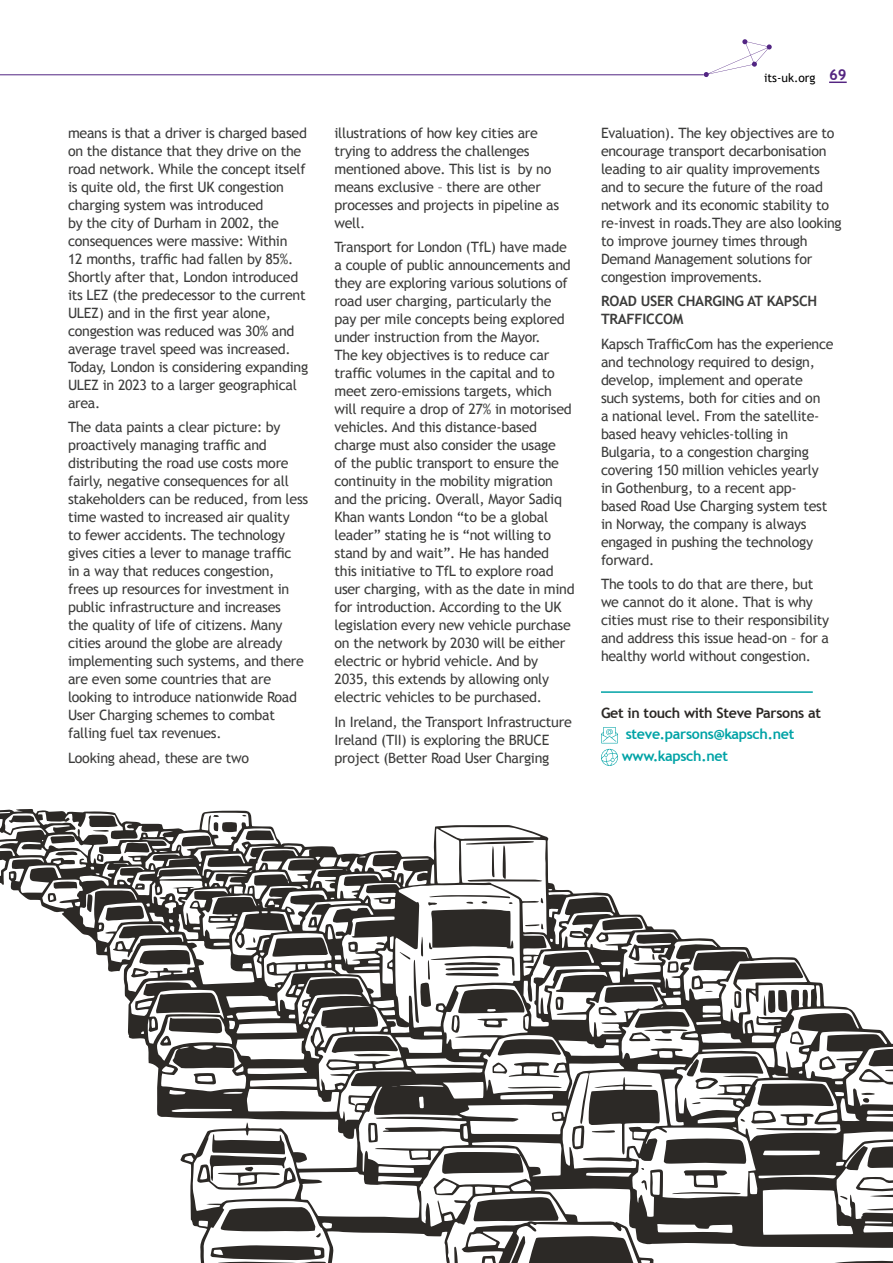
<style>
.page{position:relative;width:893px;height:1263px;background:#fff}
.page>*{position:absolute;margin:0;border:0;box-sizing:border-box;transform-origin:0 0}
.t1{font:14.25px/18px "Trebuchet MS";letter-spacing:-.02em;color:#3c3c3b}
.t2{font:700 14.25px/21.5px "Trebuchet MS";letter-spacing:-.02em;color:#00a3a6}
.t3{font:700 14.25px/18px "Trebuchet MS";letter-spacing:-.02em;color:#3c3c3b}
.t4{font:700 14.25px "Trebuchet MS";letter-spacing:-.02em;color:#2c2926}
.t5{font:12px "Trebuchet MS";color:#000}
.s1{font-weight:700;font-size:15px;color:#542581}
</style>
<div class="page">
<svg style="left:703px;top:39px;width:69px;height:38px"></svg>
<svg style="left:829px;top:82px;width:18px;height:1px"></svg>
<hr style="left:0;top:75px;width:704px;height:1px;background:#522583">
<svg style="left:0;top:809px;width:893px;height:454px"></svg>
<svg style="left:867px;top:1146px;width:26px;height:22px"></svg>
<svg style="left:508px;top:1236px;width:129px;height:27px;background:#4f4d4a"></svg>
<svg style="left:866px;top:1208px;width:27px;height:2px"></svg>
<svg style="left:856px;top:1177px;width:37px;height:20px"></svg>
<svg style="left:859px;top:1048px;width:34px;height:36px"></svg>
<svg style="left:861px;top:1092px;width:14px;height:11px"></svg>
<svg style="left:211px;top:1245px;width:115px;height:18px"></svg>
<svg style="left:220px;top:1207px;width:101px;height:31px"></svg>
<svg style="left:466px;top:841px;width:76px;height:41px"></svg>
<svg style="left:197px;top:1134px;width:99px;height:56px"></svg>
<svg style="left:368px;top:1123px;width:10px;height:19px"></svg>
<svg style="left:442px;top:1152px;width:81px;height:22px;background:#3d3b38"></svg>
<svg style="left:508px;top:1086px;width:54px;height:2px"></svg>
<svg style="left:492px;top:1062px;width:67px;height:15px"></svg>
<svg style="left:473px;top:1197px;width:85px;height:24px;background:#474542"></svg>
<svg style="left:124px;top:842px;width:25px;height:11px"></svg>
<svg style="left:97px;top:854px;width:7px;height:8px"></svg>
<svg style="left:89px;top:816px;width:29px;height:16px"></svg>
<svg style="left:194px;top:1073px;width:22px;height:11px"></svg>
<svg style="left:790px;top:1031px;width:14px;height:14px"></svg>
<svg style="left:598px;top:986px;width:91px;height:55px"></svg>
<svg style="left:733px;top:962px;width:70px;height:54px"></svg>
<svg style="left:571px;top:1056px;width:276px;height:144px"></svg>
<svg style="left:131px;top:950px;width:59px;height:27px"></svg>
<svg style="left:272px;top:895px;width:291px;height:161px"></svg>
<svg style="left:652px;top:954px;width:3px;height:6px"></svg>
<svg style="left:253px;top:937px;width:3px;height:6px"></svg>
<svg style="left:602px;top:918px;width:41px;height:12px"></svg>
<svg style="left:156px;top:993px;width:66px;height:53px"></svg>
<svg style="left:106px;top:906px;width:38px;height:15px"></svg>
<svg style="left:48px;top:881px;width:29px;height:21px"></svg>
<svg style="left:667px;top:961px;width:12px;height:12px"></svg>
<svg style="left:55px;top:851px;width:22px;height:4px"></svg>
<svg style="left:87px;top:894px;width:5px;height:18px"></svg>
<svg style="left:181px;top:814px;width:93px;height:32px"></svg>
<svg style="left:50px;top:836px;width:25px;height:7px"></svg>
<svg style="left:9px;top:815px;width:26px;height:8px"></svg>
<svg style="left:135px;top:883px;width:10px;height:7px"></svg>
<svg style="left:601px;top:727px;width:17px;height:16px"></svg>
<svg style="left:601px;top:749px;width:17px;height:17px"></svg>
<hr style="left:601px;top:691px;width:212px;height:2px;background:#00a3a6">
<p class="t1" style="left:68px;top:124px;width:242px">means is that a driver is charged based on the distance that they drive on the road network. While the concept itself is quite old, the first UK congestion charging system was introduced<br>by the city of Durham in 2002, the consequences were massive: Within<br>12 months, traffic had fallen by 85%.<br>Shortly after that, London introduced its LEZ (the predecessor to the current ULEZ) and in the first year alone, congestion was reduced was 30% and average travel speed was increased.<br>Today, London is considering expanding ULEZ in 2023 to a larger geographical area.</p>
<p class="t1" style="left:68px;top:419px;width:242px">The data paints a clear picture: by proactively managing traffic and distributing the road use costs more fairly, negative consequences for all stakeholders can be reduced, from less time wasted to increased air quality<br>to fewer accidents. The technology gives cities a lever to manage traffic<br>in a way that reduces congestion, frees up resources for investment in public infrastructure and increases<br>the quality of life of citizens. Many cities around the globe are already implementing such systems, and there are even some countries that are looking to introduce nationwide Road User Charging schemes to combat falling fuel tax revenues.</p>
<p class="t1" style="left:68px;top:749px;width:183px">Looking ahead, these are two</p>
<p class="t1" style="left:334px;top:124px;width:226px">illustrations of how key cities are trying to address the challenges mentioned above. This list is by no means exclusive – there are other processes and projects in pipeline as well.</p>
<p class="t1" style="left:334px;top:239px;width:242px">Transport for London (TfL) have made a couple of public announcements and they are exploring various solutions of road user charging, particularly the pay per mile concepts being explored under instruction from the Mayor.<br>The key objectives is to reduce car traffic volumes in the capital and to meet zero-emissions targets, which will require a drop of 27% in motorised vehicles. And this distance-based charge must also consider the usage<br>of the public transport to ensure the continuity in the mobility migration and the pricing. Overall, Mayor Sadiq Khan wants London “to be a global leader” stating he is “not willing to stand by and wait”. He has handed this initiative to TfL to explore road user charging, with as the date in mind for introduction. According to the UK legislation every new vehicle purchase on the network by 2030 will be either electric or hybrid vehicle. And by 2035, this extends by allowing only electric vehicles to be purchased.</p>
<p class="t1" style="left:334px;top:713px;width:239px">In Ireland, the Transport Infrastructure<br>Ireland (TII) is exploring the BRUCE project (Better Road User Charging</p>
<p class="t5" style="left:764px;top:70px;width:84px">its-uk.org <span class="s1">69</span></p>
<p class="t1" style="left:601px;top:124px;width:242px">Evaluation). The key objectives are to encourage transport decarbonisation leading to air quality improvements and to secure the future of the road network and its economic stability to re-invest in roads.They are also looking to improve journey times through Demand Management solutions for congestion improvements.</p>
<p class="t3" style="left:601px;top:292px;width:218px">ROAD USER CHARGING AT KAPSCH<br>TRAFFICCOM</p>
<p class="t1" style="left:601px;top:335px;width:234px">Kapsch TrafficCom has the experience and technology required to design, develop, implement and operate such systems, both for cities and on<br>a national level. From the satellite&shy;based heavy vehicles-tolling in<br>Bulgaria, to a congestion charging covering 150 million vehicles yearly in Gothenburg, to a recent app&shy;based Road Use Charging system test in Norway, the company is always engaged in pushing the technology forward.</p>
<p class="t1" style="left:601px;top:575px;width:230px">The tools to do that are there, but we cannot do it alone. That is why cities must rise to their responsibility and address this issue head-on – for a healthy world without congestion.</p>
<p class="t4" style="left:601px;top:704px;width:221px">Get in touch with Steve Parsons at</p>
<p class="t2" style="left:622px;top:723px;width:174px">steve.parsons@kapsch.net www.kapsch.net</p>
</div>
